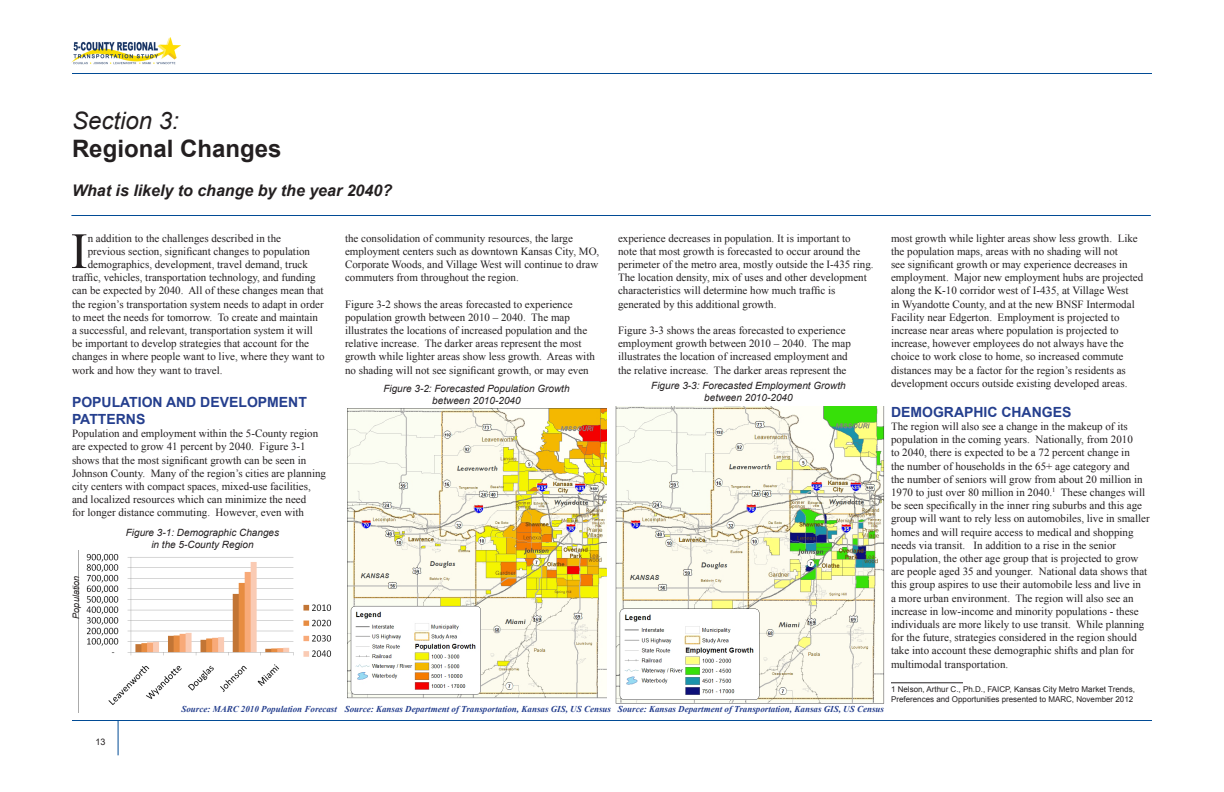
<style>
.page{position:relative;width:1224px;height:792px;background:#fff}
.page>*{position:absolute;margin:0;border:0;box-sizing:border-box;transform-origin:0 0}
.Body_Text{font:50.9px "Times New Roman";color:#231f20}
.Chapter_Heading{font:700 24px "Arial";color:#231f20}
.Chapter_Heading-2{font:italic 24px "Arial";color:#231f20}
.Chapter_Heading-3{font:italic 700 16px "Arial";color:#231f20}
.Section_Heading{font:700 14px/16.8px "Arial";color:#253f8e}
.Body_Text-2{font:11px/13.2px "Times New Roman";color:#231f20}
.Figure_Heading{font:italic 10px "Arial";color:#231f20}
.Figure_Caption{font:italic 700 9px "Times New Roman";color:#253f8e}
.Figure_Heading-2{font:italic 9px "Arial";color:#231f20}
.t1{font:9px "Arial";color:#231f20}
.Footnote{font:8px/9.6px "Arial";color:#231f20}
</style>
<div class="page">
<img style="left:71px;top:37px;width:109px;height:27px">
<hr style="left:72px;top:73px;width:1080px;height:1px;background:#014b95">
<hr style="left:72px;top:720px;width:1080px;height:1px;background:#014b95">
<hr style="left:118px;top:720px;width:1px;height:35px;background:#014b95">
<hr style="left:71px;top:215px;width:1080px;height:1px;background:#014b95">
<img style="left:86px;top:553px;width:246px;height:152px">
<img style="left:615px;top:406px;width:270px;height:298px">
<img style="left:347px;top:408px;width:260px;height:291px">
<hr style="left:891px;top:682px;width:72px;height:1px;background:#231f20">
<p class="Chapter_Heading-2" style="left:72px;top:105px;width:108px">Section 3:</p>
<p class="Chapter_Heading" style="left:72px;top:133px;width:211px">Regional Changes</p>
<p class="Chapter_Heading-3" style="left:72px;top:180px;width:322px">What is likely to change by the year 2040?</p>
<p class="Body_Text" style="left:71px;top:217px;width:18px">I</p>
<p class="Body_Text-2" style="left:88px;top:231px;width:195px">n addition to the challenges described in the</p>
<p class="Body_Text-2" style="left:345px;top:231px;width:256px">the consolidation of community resources, the large employment centers such as downtown Kansas City, MO, Corporate Woods, and Village West will continue to draw commuters from throughout the region.</p>
<p class="Body_Text-2" style="left:345px;top:297px;width:251px">Figure 3-2 shows the areas forecasted to experience population growth between 2010 – 2040. The map illustrates the locations of increased population and the relative increase. The darker areas represent the most growth while lighter areas show less growth. Areas with no shading will not see significant growth, or may even</p>
<p class="Body_Text-2" style="left:88px;top:244px;width:224px">previous section, significant changes to population</p>
<p class="Body_Text-2" style="left:88px;top:258px;width:222px">demographics, development, travel demand, truck</p>
<p class="Body_Text-2" style="left:72px;top:271px;width:245px">traffic, vehicles, transportation technology, and funding</p>
<p class="Body_Text-2" style="left:72px;top:284px;width:253px">can be expected by 2040. All of these changes mean that</p>
<p class="Body_Text-2" style="left:72px;top:297px;width:253px">the region’s transportation system needs to adapt in order</p>
<p class="Body_Text-2" style="left:72px;top:310px;width:248px">to meet the needs for tomorrow. To create and maintain</p>
<p class="Body_Text-2" style="left:72px;top:324px;width:243px">a successful, and relevant, transportation system it will</p>
<p class="Body_Text-2" style="left:72px;top:337px;width:239px">be important to develop strategies that account for the</p>
<p class="Body_Text-2" style="left:72px;top:350px;width:254px">changes in where people want to live, where they want to</p>
<p class="Body_Text-2" style="left:72px;top:363px;width:152px">work and how they want to travel.</p>
<p class="Section_Heading" style="left:72px;top:394px;width:236px">POPULATION AND DEVELOPMENT<br>PATTERNS</p>
<p class="Body_Text-2" style="left:72px;top:427px;width:256px">Population and employment within the 5-County region are expected to grow 41 percent by 2040. Figure 3-1 shows that the most significant growth can be seen in Johnson County. Many of the region’s cities are planning city centers with compact spaces, mixed-use facilities, and localized resources which can minimize the need<br>for longer distance commuting. However, even with</p>
<p class="Figure_Heading" style="left:383px;top:382px;width:188px">Figure 3-2: Forecasted Population Growth</p>
<p class="Figure_Heading" style="left:432px;top:394px;width:90px">between 2010-2040</p>
<p class="Figure_Heading-2" style="left:70px;top:619px;width:44px;rotate:-90deg">Population</p>
<p class="Figure_Heading" style="left:126px;top:526px;width:155px">Figure 3-1: Demographic Changes</p>
<p class="Figure_Heading" style="left:151px;top:538px;width:104px">in the 5-County Region</p>
<p class="Body_Text-2" style="left:618px;top:231px;width:257px">experience decreases in population. It is important to<br>note that most growth is forecasted to occur around the perimeter of the metro area, mostly outside the I-435 ring.<br>The location density, mix of uses and other development characteristics will determine how much traffic is generated by this additional growth.</p>
<p class="Body_Text-2" style="left:618px;top:324px;width:234px">Figure 3-3 shows the areas forecasted to experience employment growth between 2010 – 2040. The map illustrates the location of increased employment and the relative increase. The darker areas represent the</p>
<p class="Figure_Heading" style="left:651px;top:379px;width:196px">Figure 3-3: Forecasted Employment Growth</p>
<p class="Figure_Heading" style="left:704px;top:391px;width:90px">between 2010-2040</p>
<p class="Body_Text-2" style="left:891px;top:231px;width:254px">most growth while lighter areas show less growth. Like the population maps, areas with no shading will not<br>see significant growth or may experience decreases in employment. Major new employment hubs are projected along the K-10 corridor west of I-435, at Village West<br>in Wyandotte County, and at the new BNSF Intermodal Facility near Edgerton. Employment is projected to increase near areas where population is projected to increase, however employees do not always have the choice to work close to home, so increased commute distances may be a factor for the region’s residents as development occurs outside existing developed areas.</p>
<p class="Section_Heading" style="left:891px;top:404px;width:182px">DEMOGRAPHIC CHANGES</p>
<p class="Body_Text-2" style="left:891px;top:420px;width:260px">The region will also see a change in the makeup of its population in the coming years. Nationally, from 2010<br>to 2040, there is expected to be a 72 percent change in<br>the number of households in the 65+ age category and<br>the number of seniors will grow from about 20 million in 1970 to just over 80 million in 2040.<sup>1</sup> These changes will be seen specifically in the inner ring suburbs and this age group will want to rely less on automobiles, live in smaller homes and will require access to medical and shopping needs via transit. In addition to a rise in the senior population, the other age group that is projected to grow are people aged 35 and younger. National data shows that this group aspires to use their automobile less and live in<br>a more urban environment. The region will also see an increase in low-income and minority populations - these individuals are more likely to use transit. While planning for the future, strategies considered in the region should take into account these demographic shifts and plan for multimodal transportation.</p>
<p class="Footnote" style="left:891px;top:685px;width:245px">1 Nelson, Arthur C., Ph.D., FAICP, Kansas City Metro Market Trends,<br>Preferences and Opportunities presented to MARC, November 2012</p>
<p class="t1" style="left:95px;top:736px;width:12px">13</p>
<p class="Figure_Caption" style="left:181px;top:703px;width:157px">Source: MARC 2010 Population Forecast</p>
<p class="Figure_Caption" style="left:345px;top:703px;width:268px">Source: Kansas Department of Transportation, Kansas GIS, US Census</p>
<p class="Figure_Caption" style="left:618px;top:703px;width:268px">Source: Kansas Department of Transportation, Kansas GIS, US Census</p>
</div>
